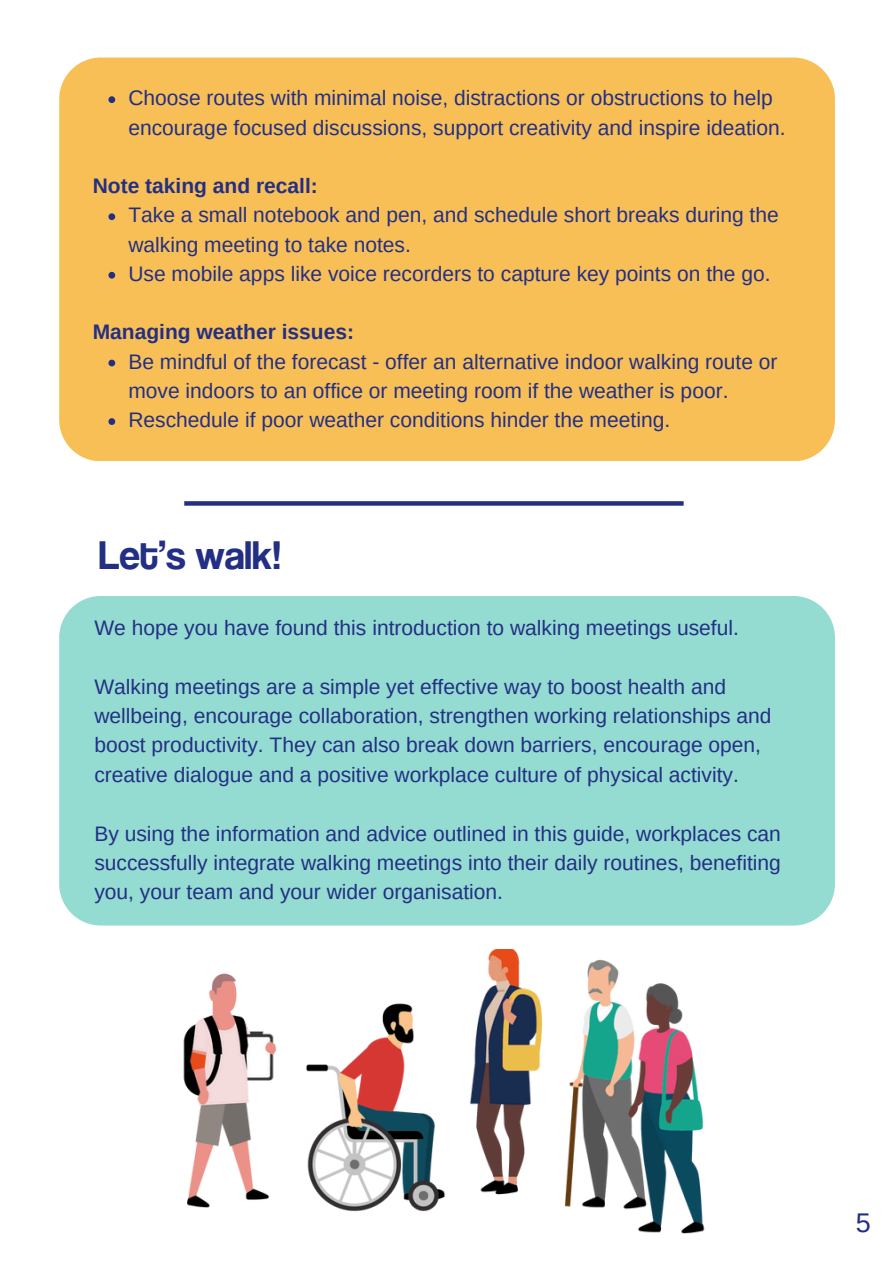
<style>
.page{position:relative;width:894px;height:1264px;background:#fff}
.page>*{position:absolute;margin:0;border:0;box-sizing:border-box;transform-origin:0 0}
.t1{font:41.25px "Coolvetica Rg";color:#232f84}
.t2{font:27px "Arimo";color:#232f84}
.t3{font:21px/29.4px "Arimo";color:#232f84}
.t4{font:700 21px "Arimo";color:#232f84}
</style>
<div class="page">
<div style="left:59px;top:57px;width:775px;height:404px;background:#f8bf57"></div>
<svg style="left:108px;top:96px;width:7px;height:7px"></svg>
<svg style="left:108px;top:213px;width:7px;height:7px"></svg>
<svg style="left:108px;top:272px;width:7px;height:6px"></svg>
<svg style="left:108px;top:359px;width:7px;height:7px"></svg>
<svg style="left:108px;top:418px;width:7px;height:7px"></svg>
<div style="left:59px;top:596px;width:775px;height:329px;background:#94dbd1"></div>
<svg style="left:184px;top:501px;width:499px;height:4px;background:#2d3889"></svg>
<img style="left:183px;top:1016px;width:25px;height:192px">
<img style="left:208px;top:973px;width:237px;height:239px">
<img style="left:470px;top:949px;width:235px;height:285px">
<p class="t3" style="left:128px;top:83px;width:658px">Choose routes with minimal noise, distractions or obstructions to help encourage focused discussions, support creativity and inspire ideation.</p>
<h2 class="t4" style="left:93px;top:174px;width:227px">Note taking and recall:</h2>
<p class="t3" style="left:128px;top:200px;width:651px">Take a small notebook and pen, and schedule short breaks during the walking meeting to take notes.</p>
<p class="t3" style="left:128px;top:259px;width:643px">Use mobile apps like voice recorders to capture key points on the go.</p>
<h2 class="t4" style="left:93px;top:320px;width:263px">Managing weather issues:</h2>
<p class="t3" style="left:128px;top:347px;width:650px">Be mindful of the forecast - offer an alternative indoor walking route or move indoors to an office or meeting room if the weather is poor.</p>
<p class="t3" style="left:128px;top:405px;width:543px">Reschedule if poor weather conditions hinder the meeting.</p>
<p class="t1" style="left:99px;top:529px;width:184px">Let’s walk!</p>
<p class="t3" style="left:94px;top:613px;width:645px">We hope you have found this introduction to walking meetings useful.</p>
<h1 class="t3" style="left:94px;top:671px;width:678px">Walking meetings are a simple yet effective way to boost health and wellbeing, encourage collaboration, strengthen working relationships and boost productivity. They can also break down barriers, encourage open, creative dialogue and a positive workplace culture of physical activity.</h1>
<p class="t3" style="left:94px;top:818px;width:687px;text-align:justify">By using the information and advice outlined in this guide, workplaces can successfully integrate walking meetings into their daily routines, benefiting you, your team and your wider organisation.</p>
<p class="t2" style="left:855px;top:1207px;width:17px">5</p>
</div>
